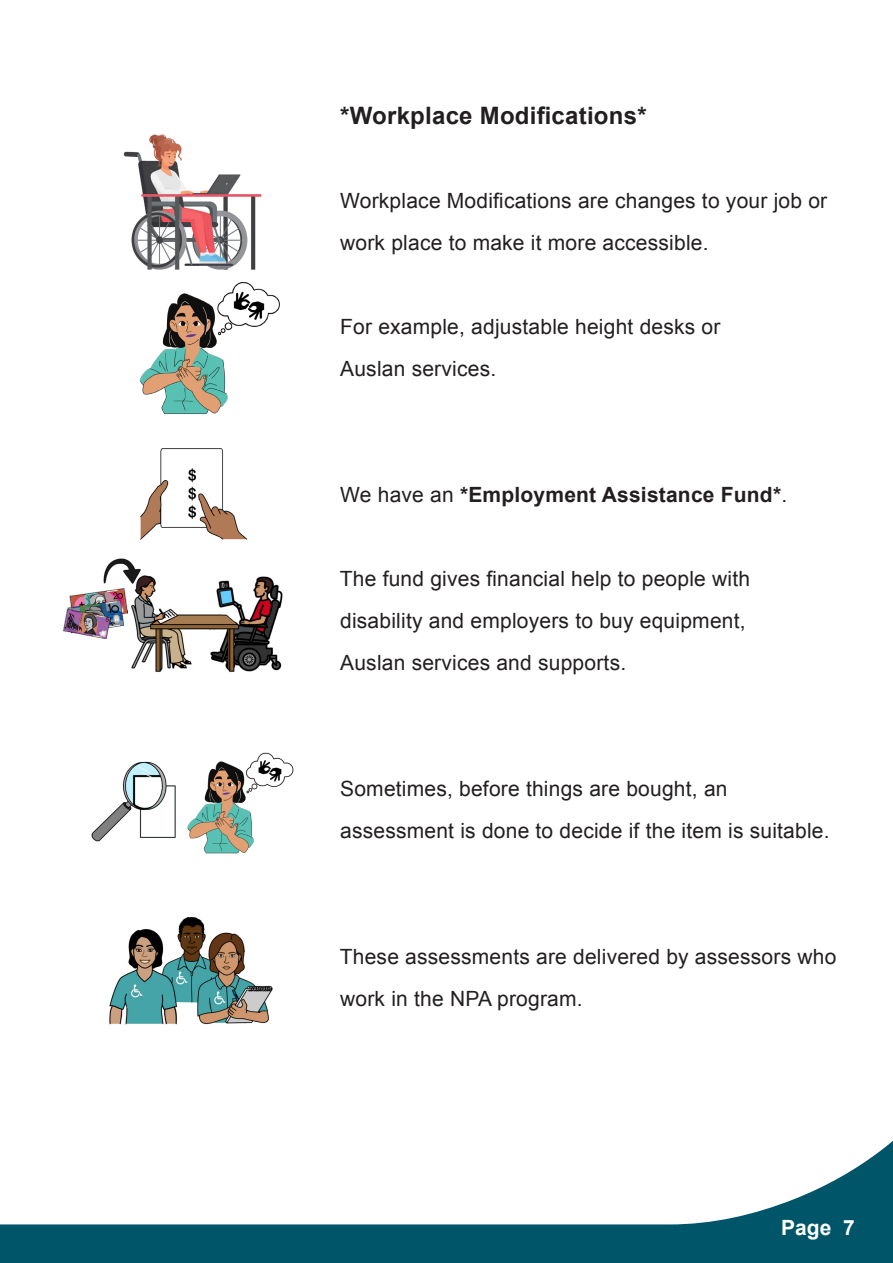
<style>
.page{position:relative;width:893px;height:1263px;background:#fff}
.page>*{position:absolute;margin:0;border:0;box-sizing:border-box;transform-origin:0 0}
.t1{font:700 24px "Arial";letter-spacing:.01em;color:#231f20}
.Body{font:21px/42px "Arial";letter-spacing:.01em;color:#231f20}
.Body-2{font:700 21px "Arial";letter-spacing:.01em;color:#231f20}
.t2{font:700 21px "Arial";color:#fff}
.s1{font-weight:400}
</style>
<div class="page">
<svg style="left:0;top:1140px;width:893px;height:123px"></svg>
<img style="left:123px;top:134px;width:139px;height:136px">
<img style="left:139px;top:282px;width:141px;height:132px">
<img style="left:140px;top:448px;width:108px;height:92px">
<img style="left:131px;top:576px;width:152px;height:96px">
<img style="left:64px;top:589px;width:64px;height:49px">
<img style="left:103px;top:558px;width:46px;height:31px">
<img style="left:91px;top:761px;width:85px;height:81px">
<img style="left:187px;top:752px;width:107px;height:101px">
<img style="left:109px;top:917px;width:164px;height:108px">
<h3 class="t1" style="left:340px;top:100px;width:308px">*Workplace Modifications*</h3>
<p class="Body" style="left:340px;top:180px;width:489px">Workplace Modifications are changes to your job or work place to make it more accessible.</p>
<p class="Body" style="left:340px;top:306px;width:382px">For example, adjustable height desks or<br>Auslan services.</p>
<p class="Body-2" style="left:340px;top:481px;width:448px"><span class="s1">We have an</span> *Employment Assistance Fund*<span class="s1">.</span></p>
<p class="Body" style="left:340px;top:558px;width:412px">The fund gives financial help to people with disability and employers to buy equipment,<br>Auslan services and supports.</p>
<p class="Body" style="left:340px;top:768px;width:491px">Sometimes, before things are bought, an assessment is done to decide if the item is suitable.</p>
<p class="Body" style="left:340px;top:936px;width:498px">These assessments are delivered by assessors who work in the NPA program.</p>
<p class="t2" style="left:781px;top:1213px;width:75px">Page 7</p>
</div>
